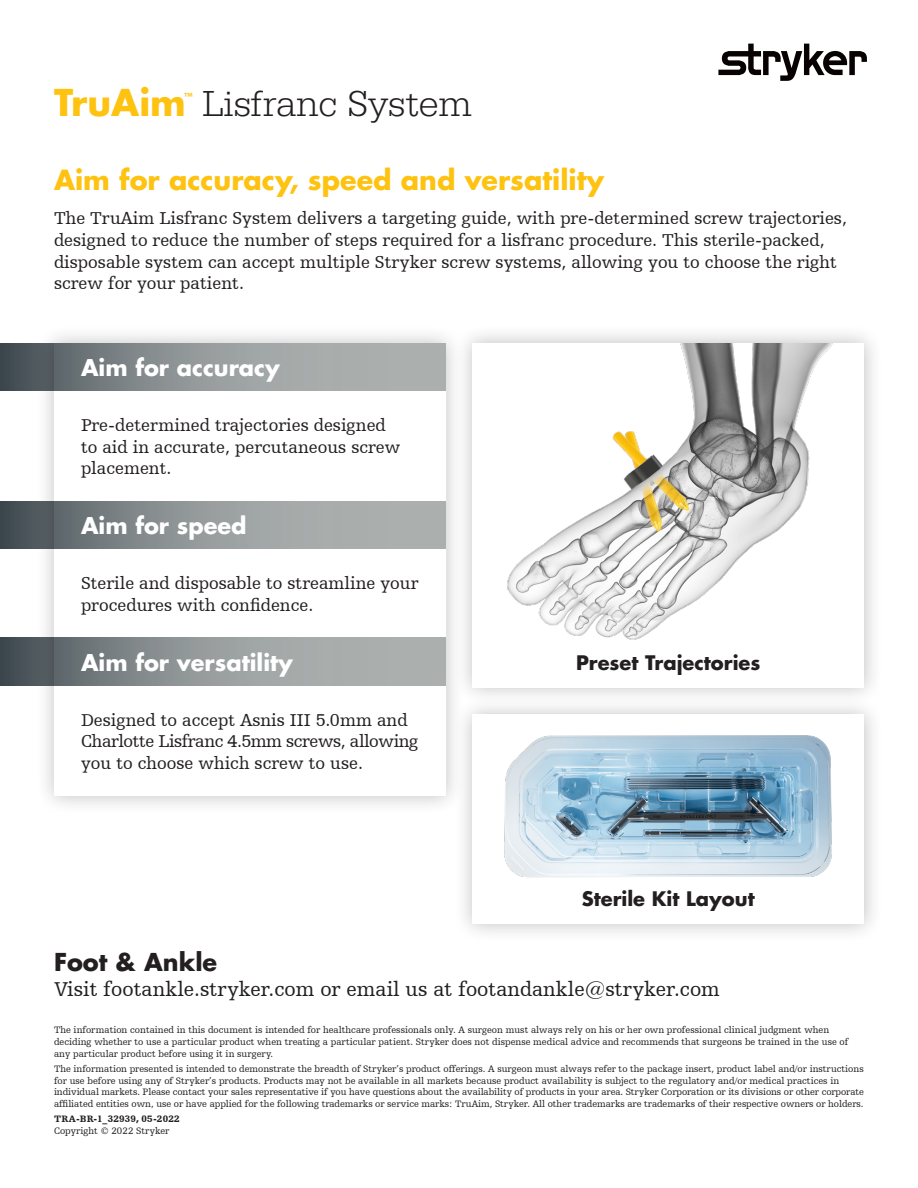
<style>
.page{position:relative;width:918px;height:1188px;background:#fff}
.page>*{position:absolute;margin:0;border:0;box-sizing:border-box;transform-origin:0 0}
.t1{font:300 37.5px "URW Egyptienne TOT";color:#231f20}
.Paragraph_Style_1{font:700 27px "Futura For Stryker";color:#fec210}
.t2{font:700 24px "Futura For Stryker";color:#231f20}
.Paragraph_Style_1-2{font:700 22.5px "Futura For Stryker";color:#fff}
.t3{font:21px "Humanist Slabserif 712 BT";color:#231f20}
.t4{font:700 19.5px "Futura For Stryker";color:#231f20}
.t5{font:18px/21.6px "Humanist Slabserif 712 BT";color:#231f20}
.t6{font:9.75px/11.7px "Humanist Slabserif 712 BT";color:#231f20}
.t7{font:900 9.75px/11.7px "Humanist Slabserif 712 BT";letter-spacing:.025em;color:#231f20}
.t8{font:700 9.45px "Futura For Stryker";color:#fec210}
.s1{font-family:"Futura For Stryker";font-weight:700;font-size:36px;color:#fec210}
.s2{font-weight:400}
</style>
<div class="page">
<div style="left:0;top:343px;width:446px;height:47px;background:#454f55"></div>
<div style="left:0;top:501px;width:446px;height:48px;background:#454f55"></div>
<div style="left:0;top:638px;width:446px;height:47px;background:#454f55"></div>
<div style="left:35px;top:325px;width:429px;height:490px;background:#231f20;opacity:.28"></div>
<svg style="left:54px;top:343px;width:392px;height:453px"></svg>
<svg style="left:718px;top:44px;width:149px;height:37px"></svg>
<div style="left:454px;top:696px;width:429px;height:247px;background:#231f20;opacity:.28"></div>
<div style="left:472px;top:715px;width:392px;height:209px;background:#fff"></div>
<img style="left:504px;top:735px;width:328px;height:143px">
<div style="left:454px;top:324px;width:429px;height:383px;background:#231f20;opacity:.28"></div>
<div style="left:472px;top:343px;width:392px;height:345px;background:#fff"></div>
<img style="left:507px;top:343px;width:326px;height:297px">
<p class="t1" style="left:54px;top:82px;width:419px"><span class="s1">TruAim</span> Lisfranc System</p>
<p class="t8" style="left:184px;top:90px;width:10px">™</p>
<p class="Paragraph_Style_1" style="left:54px;top:162px;width:552px">Aim for accuracy, speed and versatility</p>
<p class="t5" style="left:54px;top:207px;width:795px">The TruAim Lisfranc System delivers a targeting guide, with pre-determined screw trajectories, designed to reduce the number of steps required for a lisfranc procedure. This sterile-packed, disposable system can accept multiple Stryker screw systems, allowing you to choose the right screw for your patient.</p>
<p class="Paragraph_Style_1-2" style="left:81px;top:353px;width:200px">Aim for accuracy</p>
<p class="t5" style="left:81px;top:414px;width:321px">Pre-determined trajectories designed to aid in accurate, percutaneous screw placement.</p>
<p class="Paragraph_Style_1-2" style="left:81px;top:511px;width:167px">Aim for speed</p>
<p class="t5" style="left:81px;top:572px;width:339px">Sterile and disposable to streamline your procedures with confidence.</p>
<p class="Paragraph_Style_1-2" style="left:81px;top:647px;width:213px">Aim for versatility</p>
<p class="t5" style="left:81px;top:709px;width:339px">Designed to accept Asnis III 5.0mm and<br>Charlotte Lisfranc 4.5mm screws, allowing you to choose which screw to use.</p>
<p class="t4" style="left:576px;top:649px;width:186px">Preset Trajectories</p>
<p class="t4" style="left:582px;top:886px;width:174px">Sterile Kit Layout</p>
<p class="t2" style="left:54px;top:946px;width:165px">Foot &amp; Ankle</p>
<p class="t3" style="left:54px;top:976px;width:667px">Visit footankle.stryker.com or email us at footandankle@stryker.com</p>
<p class="t6" style="left:54px;top:1024px;width:796px">The information contained in this document is intended for healthcare professionals only. A surgeon must always rely on his or her own professional clinical judgment when deciding whether to use a particular product when treating a particular patient. Stryker does not dispense medical advice and recommends that surgeons be trained in the use of any particular product before using it in surgery.</p>
<p class="t6" style="left:54px;top:1063px;width:811px">The information presented is intended to demonstrate the breadth of Stryker’s product offerings. A surgeon must always refer to the package insert, product label and/or instructions for use before using any of Stryker’s products. Products may not be available in all markets because product availability is subject to the regulatory and/or medical practices in individual markets. Please contact your sales representative if you have questions about the availability of products in your area. Stryker Corporation or its divisions or other corporate affiliated entities own, use or have applied for the following trademarks or service marks: TruAim, Stryker. All other trademarks are trademarks of their respective owners or holders.</p>
<p class="t7" style="left:54px;top:1113px;width:127px">TRA-BR-1_32939, 05-2022<br><span class="s2">Copyright © 2022 Stryker</span></p>
</div>
